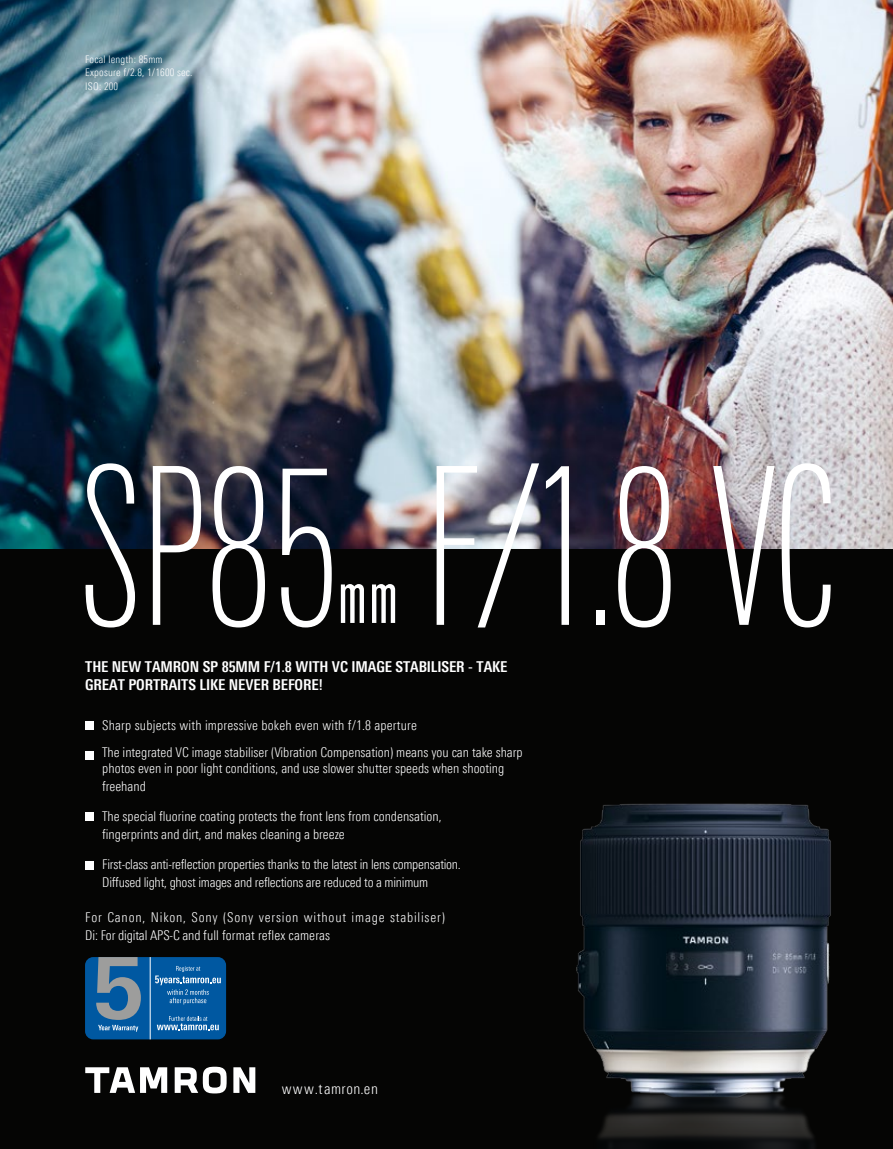
<style>
.page{position:relative;width:893px;height:1149px;background:#fff}
.page>*{position:absolute;margin:0;border:0;box-sizing:border-box;transform-origin:0 0}
.t1{font:700 15px/18px "Linotype Univers 620 Cn";letter-spacing:-.005em;color:#fff}
.t2{font:300 15px "Linotype Univers 320 Cn";letter-spacing:.045em;color:#fff}
.t3{font:300 13.5px/18px "Linotype Univers 320 Cn";color:#fff}
.t4{font:300 13.5px/18px "Linotype Univers 320 Cn";letter-spacing:-.02em;color:#fff}
.t5{font:300 13.5px/18px "Linotype Univers 320 Cn";letter-spacing:.05em;color:#fff}
.t6{font:300 10.5px/13.5px "Linotype Univers 320 Cn";letter-spacing:.02em;color:#fff}
</style>
<div class="page">
<div style="left:0;top:0;width:893px;height:1148px;background:#050504"></div>
<img style="left:0;top:0;width:893px;height:549px">
<svg style="left:85px;top:957px;width:141px;height:82px;background:#266ba5"></svg>
<img style="left:576px;top:803px;width:255px;height:345px">
<svg style="left:233px;top:1067px;width:22px;height:25px"></svg>
<svg style="left:85px;top:1067px;width:82px;height:25px"></svg>
<svg style="left:175px;top:1066px;width:52px;height:27px"></svg>
<div style="left:85px;top:721px;width:9px;height:8px;background:#fff"></div>
<div style="left:85px;top:751px;width:9px;height:8px;background:#fff"></div>
<div style="left:85px;top:812px;width:9px;height:9px;background:#fff"></div>
<div style="left:85px;top:860px;width:9px;height:9px;background:#fff"></div>
<svg style="left:85px;top:463px;width:50px;height:164px"></svg>
<svg style="left:153px;top:466px;width:48px;height:158px"></svg>
<svg style="left:213px;top:466px;width:52px;height:161px"></svg>
<svg style="left:281px;top:468px;width:51px;height:159px"></svg>
<svg style="left:437px;top:463px;width:102px;height:164px"></svg>
<svg style="left:546px;top:466px;width:23px;height:158px"></svg>
<div style="left:597px;top:609px;width:8px;height:15px;background:#fff"></div>
<svg style="left:618px;top:466px;width:53px;height:161px"></svg>
<svg style="left:713px;top:466px;width:61px;height:158px"></svg>
<svg style="left:782px;top:463px;width:49px;height:164px"></svg>
<svg style="left:341px;top:584px;width:23px;height:38px"></svg>
<svg style="left:372px;top:584px;width:23px;height:38px"></svg>
<p class="t6" style="left:85px;top:52px;width:109px">Focal length: 85mm<br>Exposure f/2.8, 1/1600 sec.<br>ISO: 200</p>
<p class="t1" style="left:85px;top:657px;width:424px">THE NEW TAMRON SP 85MM F/1.8 WITH VC IMAGE STABILISER - TAKE<br>GREAT PORTRAITS LIKE NEVER BEFORE!</p>
<p class="t3" style="left:102px;top:710px;width:422px;line-height:27.8px">Sharp subjects with impressive bokeh even with f/1.8 aperture<br>The integrated VC image stabiliser (Vibration Compensation) means you can take sharp</p>
<p class="t3" style="left:102px;top:759px;width:404px">photos even in poor light conditions, and use slower shutter speeds when shooting freehand</p>
<p class="t3" style="left:102px;top:807px;width:341px">The special fluorine coating protects the front lens from condensation, fingerprints and dirt, and makes cleaning a breeze</p>
<p class="t4" style="left:102px;top:855px;width:360px">First-class anti-reflection properties thanks to the latest in lens compensation.<br>Diffused light, ghost images and reflections are reduced to a minimum</p>
<p class="t5" style="left:85px;top:907px;width:361px">For Canon, Nikon, Sony (Sony version without image stabiliser)<br>Di: For digital APS-C and full format reflex cameras</p>
<p class="t2" style="left:282px;top:1079px;width:98px">www.tamron.en</p>
</div>
